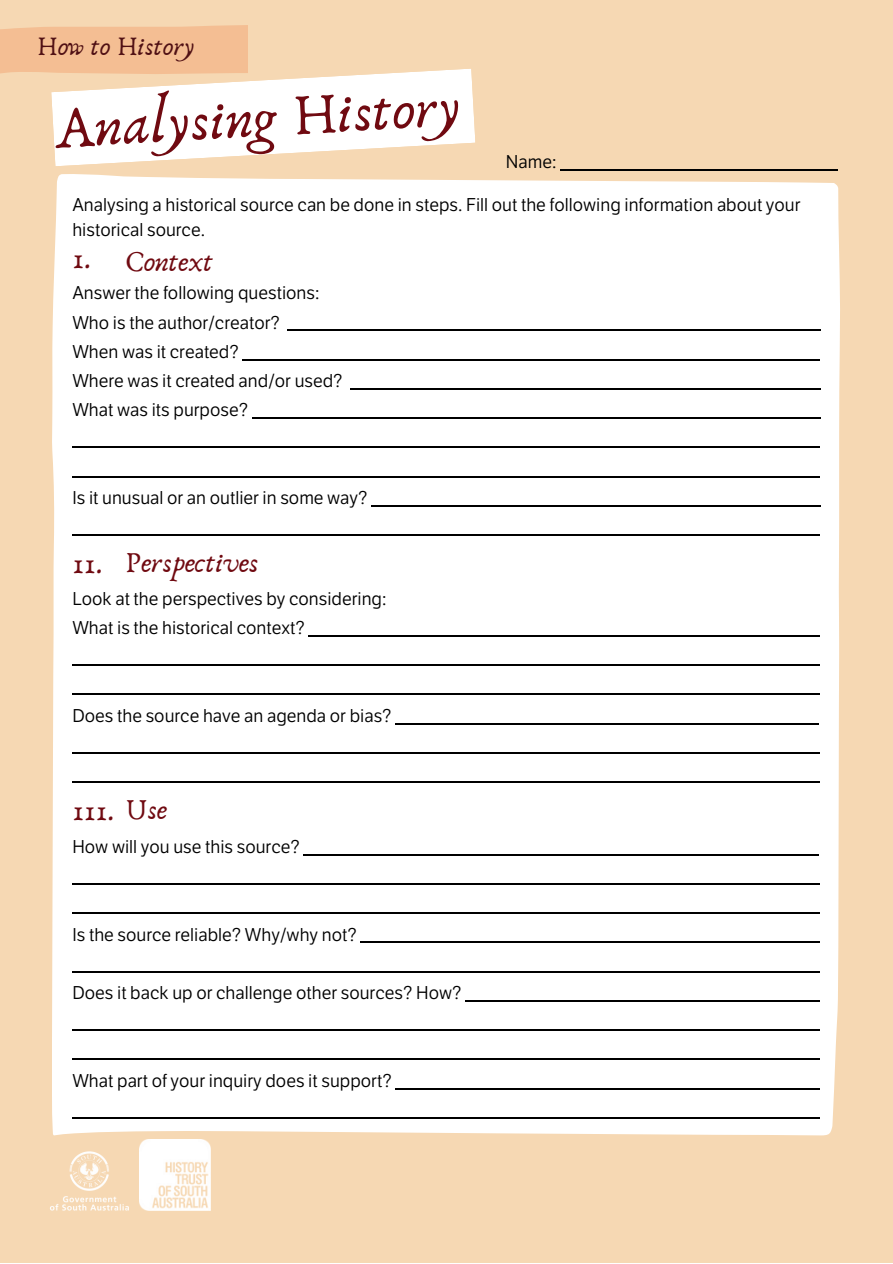
<style>
.page{position:relative;width:893px;height:1264px;background:#fff}
.page>*{position:absolute;margin:0;border:0;box-sizing:border-box;transform-origin:0 0}
.t1{font:60px "Anaktoria";color:#700a11}
.t2{font:30px "Anaktoria";color:#700a11}
.t3{font:27.75px "Anaktoria";color:#501014}
.t4{font:18px/24.8px "LFT Etica";color:#000}
</style>
<div class="page">
<div style="left:0;top:0;width:892px;height:1262px;background:#f6d8b3"></div>
<svg style="left:0;top:25px;width:475px;height:141px"></svg>
<div style="left:52px;top:174px;width:788px;height:961px;background:#fff"></div>
<hr style="left:287px;top:330px;width:533px;height:1px;background:#000">
<hr style="left:242px;top:359px;width:577px;height:1px;background:#000">
<hr style="left:350px;top:388px;width:470px;height:1px;background:#000">
<hr style="left:252px;top:417px;width:568px;height:1px;background:#000">
<hr style="left:72px;top:447px;width:748px;height:1px;background:#000">
<hr style="left:72px;top:476px;width:748px;height:1px;background:#000">
<hr style="left:371px;top:505px;width:449px;height:1px;background:#000">
<hr style="left:72px;top:534px;width:748px;height:1px;background:#000">
<hr style="left:308px;top:635px;width:511px;height:1px;background:#000">
<hr style="left:72px;top:664px;width:748px;height:1px;background:#000">
<hr style="left:72px;top:693px;width:748px;height:1px;background:#000">
<hr style="left:395px;top:723px;width:424px;height:1px;background:#000">
<hr style="left:72px;top:752px;width:748px;height:1px;background:#000">
<hr style="left:72px;top:781px;width:748px;height:1px;background:#000">
<hr style="left:303px;top:854px;width:515px;height:1px;background:#000">
<hr style="left:72px;top:883px;width:748px;height:1px;background:#000">
<hr style="left:72px;top:912px;width:748px;height:1px;background:#000">
<hr style="left:360px;top:941px;width:460px;height:1px;background:#000">
<hr style="left:72px;top:971px;width:748px;height:1px;background:#000">
<hr style="left:465px;top:1000px;width:354px;height:1px;background:#000">
<hr style="left:72px;top:1029px;width:748px;height:1px;background:#000">
<hr style="left:72px;top:1058px;width:748px;height:1px;background:#000">
<hr style="left:395px;top:1087px;width:425px;height:2px;background:#000">
<hr style="left:72px;top:1117px;width:748px;height:1px;background:#000">
<hr style="left:560px;top:169px;width:277px;height:1px;background:#000">
<img style="left:50px;top:1145px;width:90px;height:66px">
<img style="left:140px;top:1139px;width:70px;height:71px">
<p class="t3" style="left:38px;top:29px;width:159px">How to History</p>
<p class="t1" style="left:52px;top:92px;width:409px;rotate:-3deg">Analysing History</p>
<p class="t4" style="left:506px;top:150px;width:52px">Name:</p>
<p class="t4" style="left:72px;top:193px;width:729px">Analysing a historical source can be done in steps. Fill out the following information about your historical source.</p>
<p class="t2" style="left:72px;top:240px;width:21px">1.</p>
<p class="t2" style="left:125px;top:243px;width:90px">Context</p>
<p class="t4" style="left:72px;top:281px;width:248px">Answer the following questions:</p>
<p class="t4" style="left:72px;top:310px;width:209px">Who is the author/creator?</p>
<p class="t4" style="left:72px;top:339px;width:168px">When was it created?</p>
<p class="t4" style="left:72px;top:369px;width:272px">Where was it created and/or used?</p>
<p class="t4" style="left:72px;top:398px;width:177px">What was its purpose?</p>
<p class="t4" style="left:72px;top:486px;width:297px">Is it unusual or an outlier in some way?</p>
<p class="t2" style="left:125px;top:544px;width:135px">Perspectives</p>
<p class="t2" style="left:72px;top:545px;width:32px">11.</p>
<p class="t4" style="left:72px;top:586px;width:315px">Look at the perspectives by considering:</p>
<p class="t4" style="left:72px;top:615px;width:234px">What is the historical context?</p>
<p class="t4" style="left:72px;top:703px;width:321px">Does the source have an agenda or bias?</p>
<p class="t2" style="left:72px;top:792px;width:96px">111. Use</p>
<p class="t4" style="left:72px;top:834px;width:229px">How will you use this source?</p>
<p class="t4" style="left:72px;top:922px;width:286px">Is the source reliable? Why/why not?</p>
<p class="t4" style="left:72px;top:980px;width:390px">Does it back up or challenge other sources? How?</p>
<p class="t4" style="left:72px;top:1068px;width:321px">What part of your inquiry does it support?</p>
</div>
